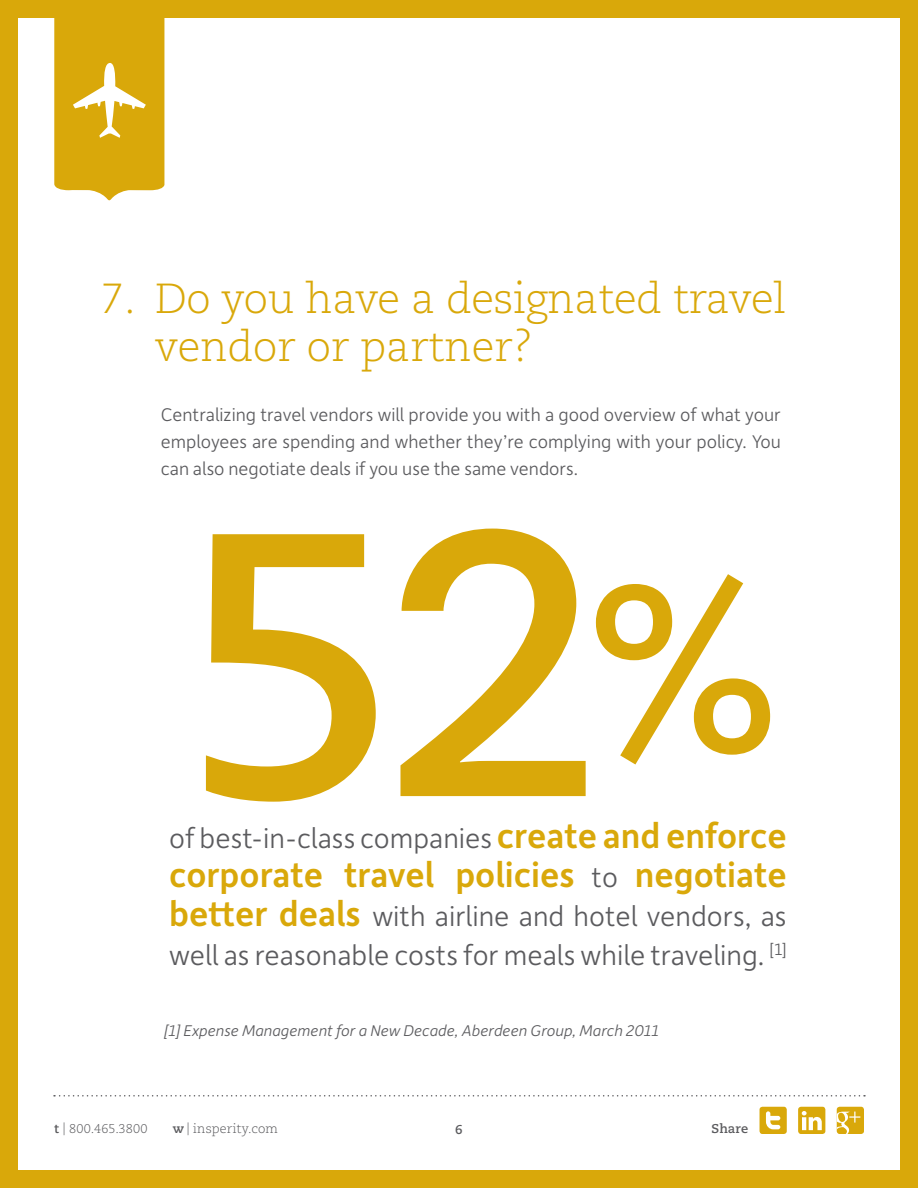
<style>
.page{position:relative;width:918px;height:1188px;background:#fff}
.page>*{position:absolute;margin:0;border:0;box-sizing:border-box;transform-origin:0 0}
.t1{font:700 374.1px "Caecilia LT Std";color:#d9a80a}
.t2{font:700 233.85px "Caecilia LT Std";color:#d9a80a}
.t3{font:300 42px/47.2px "Caecilia LT Std";letter-spacing:-.01em;color:#d9a80a}
.body-copy{font:500 37.5px "Depot New";color:#d9a80a}
.body-copy-2{font:300 30px/39px "Depot New";color:#5b5b5e}
.body-copy-3{font:300 19.5px/27px "Depot New";color:#5b5b5e;text-align:justify}
.body-copy-4{font:italic 300 16.5px "Depot New";color:#5b5b5e}
.t4{font:300 12.75px "Caecilia LT Std";letter-spacing:.015em;color:#5b5b5e}
.t5{font:700 12.75px "Caecilia LT Std";letter-spacing:.005em;color:#5b5b5e}
.s1{font-weight:300;font-size:30px;color:#5b5b5e}
.s2{font-weight:500;font-size:37.5px;color:#d9a80a}
.s3{font-weight:700}
</style>
<div class="page">
<svg style="left:54px;top:19px;width:110px;height:182px;background:#ddb329"></svg>
<svg style="left:54px;top:1095px;width:811px;height:2px"></svg>
<div style="left:760px;top:1107px;width:27px;height:27px;background:#d9a80a;border-radius:3px"></div>
<svg style="left:766px;top:1111px;width:14px;height:18px"></svg>
<div style="left:798px;top:1107px;width:27px;height:27px;background:#d9a80a;border-radius:3px"></div>
<svg style="left:802px;top:1111px;width:20px;height:19px"></svg>
<div style="left:837px;top:1107px;width:27px;height:27px;background:#d9a80a;border-radius:3px"></div>
<svg style="left:837px;top:1112px;width:23px;height:22px"></svg>
<div style="left:0;top:0;width:918px;height:1188px;border:18px solid #d9a80a"></div>
<p class="t3" style="left:155px;top:276px;width:633px;text-indent:-54px">7. Do you have a designated travel vendor or partner?</p>
<p class="body-copy-3" style="left:161px;top:400px;width:621px">Centralizing travel vendors will provide you with a good overview of what your employees are spending and whether they’re complying with your policy. You can also negotiate deals if you use the same vendors.</p>
<p class="t1" style="left:180px;top:445px;width:426px">52</p>
<p class="body-copy" style="left:497px;top:812px;width:291px">create and enforce</p>
<p class="t2" style="left:586px;top:532px;width:196px">%</p>
<p class="body-copy-2" style="left:169px;top:818px;width:325px">of best-in-class companies</p>
<p class="body-copy" style="left:169px;top:851px;width:619px">corporate travel policies <span class="s1">to</span> negotiate</p>
<p class="body-copy-2" style="left:169px;top:896px;width:619px"><span class="s2">better deals</span> with airline and hotel vendors, as well as reasonable costs for meals while traveling. <sup>[1]</sup></p>
<p class="body-copy-4" style="left:164px;top:1020px;width:496px">[1] Expense Management for a New Decade, Aberdeen Group, March 2011</p>
<p class="t4" style="left:54px;top:1121px;width:95px"><span class="s3">t</span> | 800.465.3800</p>
<p class="t4" style="left:173px;top:1121px;width:106px"><span class="s3">w</span> | insperity.com</p>
<p class="t5" style="left:455px;top:1122px;width:9px">6</p>
<p class="t5" style="left:712px;top:1121px;width:38px">Share</p>
</div>
